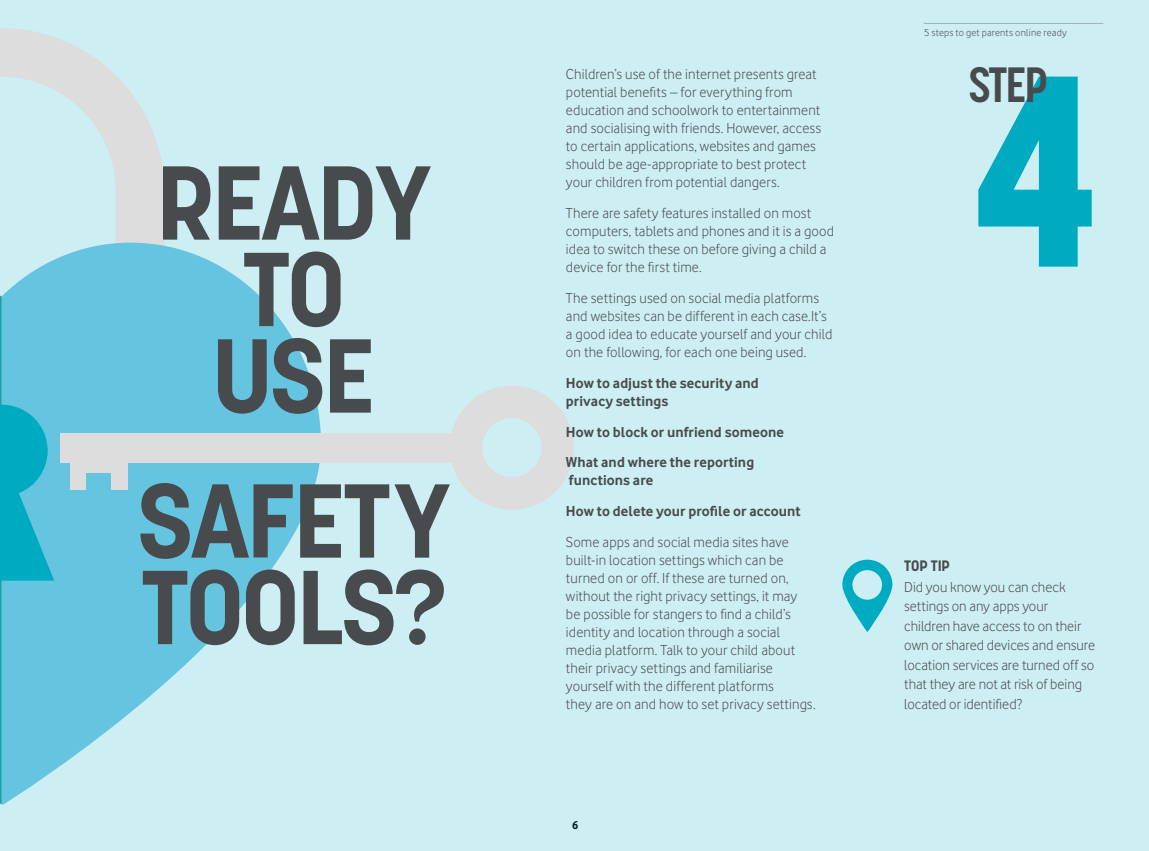
<style>
.page{position:relative;width:1149px;height:851px;background:#fff}
.page>*{position:absolute;margin:0;border:0;box-sizing:border-box;transform-origin:0 0}
.t1{font:800 268.95px "Korolev Condensed";color:#00abc2}
.t2{font:700 103.8px/86.4px "Korolev";letter-spacing:-.02em;color:#484b4d;text-align:center}
.t3{font:700 49.05px "Korolev Condensed";color:#484b4d}
.t4{font:15px/18px "Vodafone Lt";letter-spacing:.01em;color:#484b4d}
.t5{font:700 15px/30.8px "Vodafone Rg";letter-spacing:.005em;color:#484b4d}
.t6{font:700 15px "Korolev";color:#484b4d}
.t7{font:700 12px "Vodafone Rg";color:#000}
.t8{font:10.5px "Vodafone Lt";letter-spacing:.025em;color:#484b4d}
</style>
<div class="page">
<div style="left:0;top:0;width:1148px;height:850px;background:#cdeef3"></div>
<svg style="left:0;top:28px;width:164px;height:214px"></svg>
<svg style="left:54px;top:242px;width:267px;height:528px;fill:#65c5e1"></svg>
<svg style="left:0;top:260px;width:54px;height:544px;background:#52c0d9"></svg>
<svg style="left:449px;top:386px;width:124px;height:123px"></svg>
<div style="left:60px;top:433px;width:413px;height:29px;background:#ddd"></div>
<div style="left:70px;top:455px;width:58px;height:34px;background:#ddd"></div>
<div style="left:86px;top:472px;width:25px;height:25px;background:#65c5e1"></div>
<svg style="left:842px;top:559px;width:50px;height:73px"></svg>
<hr style="left:923px;top:23px;width:179px;height:1px;background:#484b4d">
<h2 class="t2" style="left:156px;top:160px;width:276px">READY<br>TO<br>USE</h2>
<h2 class="t2" style="left:137px;top:478px;width:314px;text-align:left">SAFETY<br>TOOLS?</h2>
<p class="t4" style="left:566px;top:65px;width:256px">Children’s use of the internet presents great potential benefits – for everything from education and schoolwork to entertainment and socialising with friends. However, access to certain applications, websites and games should be age-appropriate to best protect your children from potential dangers.</p>
<p class="t4" style="left:566px;top:204px;width:269px">There are safety features installed on most computers, tablets and phones and it is a good idea to switch these on before giving a child a device for the first time.</p>
<p class="t4" style="left:566px;top:289px;width:268px">The settings used on social media platforms and websites can be different in each case.It’s a good idea to educate yourself and your child on the following, for each one being used.</p>
<p class="t5" style="left:566px;top:373px;width:194px;line-height:18px">How to adjust the security and privacy settings</p>
<p class="t5" style="left:566px;top:416px;width:219px">How to block or unfriend someone<br>What and where the reporting</p>
<p class="t5" style="left:566px;top:464px;width:236px">functions are<br>How to delete your profile or account</p>
<p class="t4" style="left:566px;top:532px;width:251px">Some apps and social media sites have built-in location settings which can be turned on or off. If these are turned on, without the right privacy settings, it may be possible for stangers to find a child’s identity and location through a social media platform. Talk to your child about their privacy settings and familiarise yourself with the different platforms<br>they are on and how to set privacy settings.</p>
<p class="t7" style="left:572px;top:817px;width:8px">6</p>
<p class="t8" style="left:923px;top:27px;width:144px">5 steps to get parents online ready</p>
<h3 class="t3" style="left:968px;top:55px;width:80px">STEP</h3>
<h1 class="t1" style="left:973px;top:14px;width:126px">4</h1>
<p class="t6" style="left:904px;top:556px;width:47px">TOP TIP</p>
<p class="t4" style="left:904px;top:576px;width:192px;line-height:19.5px">Did you know you can check settings on any apps your children have access to on their own or shared devices and ensure location services are turned off so that they are not at risk of being located or identified?</p>
</div>
